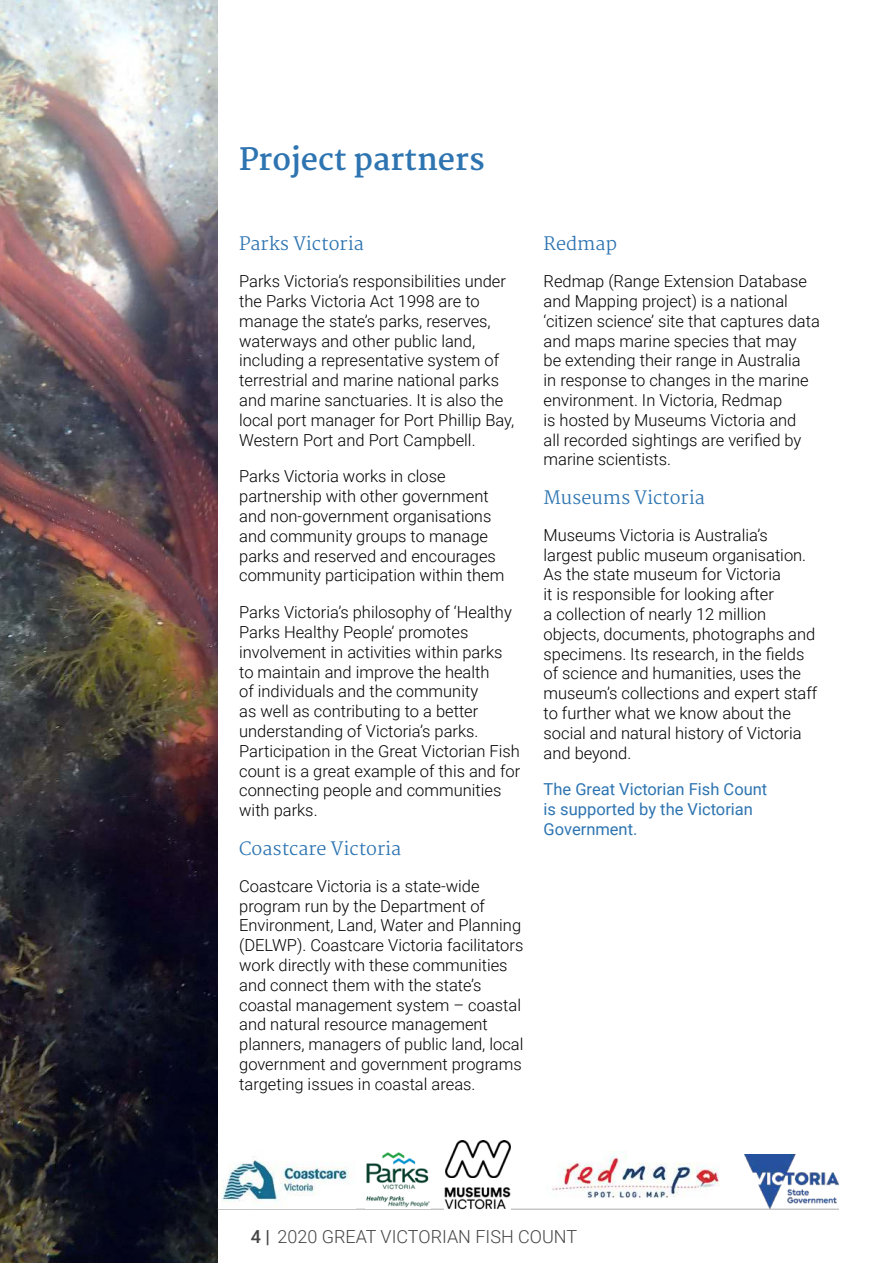
<style>
.page{position:relative;width:893px;height:1263px;background:#fff}
.page>*{position:absolute;margin:0;border:0;box-sizing:border-box;transform-origin:0 0}
.t1{font:700 30px "Martel";color:#2d74b1}
.t2{font:300 18px "Martel";color:#2d74b1}
.t3{font:300 18px "Roboto";color:#464646}
.t4{font:300 16.5px/19.8px "Roboto";color:#000}
.t5{font:16.5px/19.8px "Roboto";color:#2d74b1}
.s1{font-weight:500}
</style>
<div class="page">
<img style="left:0;top:0;width:218px;height:1263px">
<hr style="left:218px;top:1209px;width:621px;height:1px;background:#aaa">
<img style="left:552px;top:1151px;width:168px;height:47px">
<img style="left:222px;top:1157px;width:128px;height:50px">
<img style="left:744px;top:1155px;width:95px;height:54px">
<img style="left:366px;top:1152px;width:64px;height:56px">
<img style="left:444px;top:1141px;width:66px;height:69px">
<h1 class="t1" style="left:239px;top:145px;width:247px">Project partners</h1>
<p class="t2" style="left:239px;top:235px;width:126px">Parks Victoria</p>
<p class="t4" style="left:239px;top:273px;width:277px">Parks Victoria’s responsibilities under the Parks Victoria Act 1998 are to manage the state’s parks, reserves, waterways and other public land, including a representative system of terrestrial and marine national parks and marine sanctuaries. It is also the local port manager for Port Phillip Bay, Western Port and Port Campbell.</p>
<p class="t4" style="left:239px;top:468px;width:267px">Parks Victoria works in close partnership with other government and non-government organisations and community groups to manage parks and reserved and encourages community participation within them</p>
<p class="t4" style="left:239px;top:604px;width:283px">Parks Victoria’s philosophy of ‘Healthy Parks Healthy People’ promotes involvement in activities within parks to maintain and improve the health<br>of individuals and the community<br>as well as contributing to a better understanding of Victoria’s parks.<br>Participation in the Great Victorian Fish count is a great example of this and for connecting people and communities with parks.</p>
<p class="t2" style="left:239px;top:840px;width:164px">Coastcare Victoria</p>
<p class="t4" style="left:239px;top:877px;width:286px">Coastcare Victoria is a state-wide program run by the Department of Environment, Land, Water and Planning (DELWP). Coastcare Victoria facilitators work directly with these communities and connect them with the state’s coastal management system – coastal and natural resource management planners, managers of public land, local government and government programs targeting issues in coastal areas.</p>
<p class="t2" style="left:544px;top:235px;width:75px">Redmap</p>
<p class="t4" style="left:544px;top:273px;width:278px">Redmap (Range Extension Database and Mapping project) is a national ‘citizen science’ site that captures data and maps marine species that may<br>be extending their range in Australia<br>in response to changes in the marine environment. In Victoria, Redmap<br>is hosted by Museums Victoria and<br>all recorded sightings are verified by marine scientists.</p>
<p class="t2" style="left:544px;top:489px;width:163px">Museums Victoria</p>
<p class="t4" style="left:544px;top:526px;width:275px">Museums Victoria is Australia’s largest public museum organisation.<br>As the state museum for Victoria<br>it is responsible for looking after<br>a collection of nearly 12 million objects, documents, photographs and specimens. Its research, in the fields of science and humanities, uses the museum’s collections and expert staff to further what we know about the social and natural history of Victoria and beyond.</p>
<p class="t5" style="left:544px;top:781px;width:225px">The Great Victorian Fish Count is supported by the Victorian<br>Government.</p>
<p class="t3" style="left:251px;top:1226px;width:328px"><span class="s1">4 |</span> 2020 GREAT VICTORIAN FISH COUNT</p>
</div>
